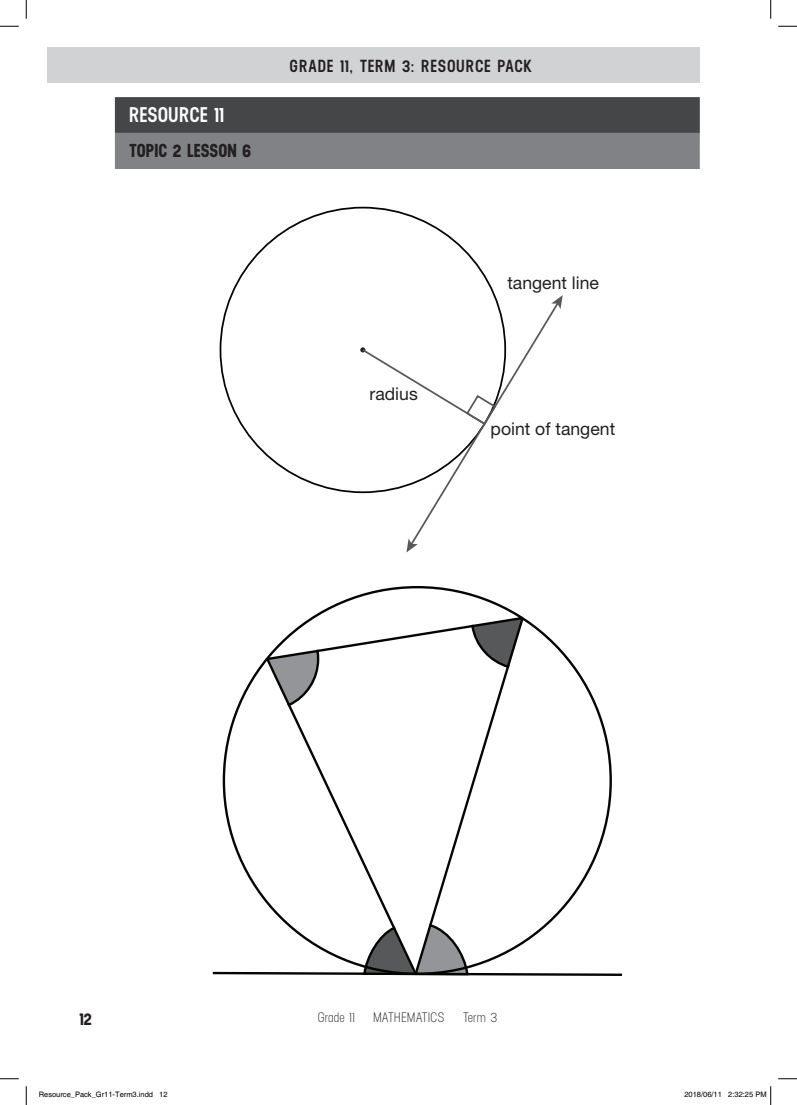
<style>
.page{position:relative;width:797px;height:1105px;background:#fff}
.page>*{position:absolute;margin:0;border:0;box-sizing:border-box;transform-origin:0 0}
.t1{font:600 21.25px "Neusa";letter-spacing:.01em;color:#fff}
.t2{font:700 18.75px "Neusa";letter-spacing:.005em;color:#231f20}
.t3{font:17.62px "Helvetica Neue LT Std";color:#231f20}
.t4{font:600 17.5px "Neusa";letter-spacing:.05em;color:#231f20}
.t5{font:700 17.5px "Neusa";color:#231f20}
.t6{font:13.75px "Neusa";color:#231f20}
.t7{font:7.5px "Helvetica";color:#000}
</style>
<div class="page">
<div style="left:48px;top:48px;width:651px;height:35px;background:#d1d2d4"></div>
<div style="left:115px;top:97px;width:584px;height:36px;background:#454647"></div>
<div style="left:115px;top:133px;width:584px;height:36px;background:#808285"></div>
<svg style="left:360px;top:301px;width:196px;height:237px"></svg>
<svg style="left:406px;top:538px;width:12px;height:14px"></svg>
<svg style="left:551px;top:295px;width:11px;height:14px"></svg>
<svg style="left:465px;top:394px;width:32px;height:32px"></svg>
<svg style="left:221px;top:586px;width:392px;height:390px"></svg>
<svg style="left:0;top:25px;width:19px;height:2px"></svg>
<svg style="left:778px;top:25px;width:19px;height:2px"></svg>
<svg style="left:0;top:1078px;width:19px;height:1px"></svg>
<svg style="left:778px;top:1078px;width:19px;height:1px"></svg>
<svg style="left:25px;top:0;width:2px;height:19px"></svg>
<svg style="left:25px;top:1086px;width:2px;height:19px"></svg>
<svg style="left:770px;top:0;width:1px;height:19px"></svg>
<svg style="left:770px;top:1086px;width:1px;height:19px"></svg>
<h1 class="t1" style="left:129px;top:100px;width:96px">RESOURCE 11</h1>
<h2 class="t2" style="left:129px;top:138px;width:123px">TOPIC 2 LESSON 6</h2>
<h3 class="t4" style="left:289px;top:54px;width:244px">GRADE 11, TERM 3: RESOURCE PACK</h3>
<h3 class="t3" style="left:369px;top:383px;width:50px">radius</h3>
<h3 class="t3" style="left:507px;top:272px;width:93px">tangent line</h3>
<h3 class="t3" style="left:490px;top:418px;width:126px">point of tangent</h3>
<h3 class="t5" style="left:79px;top:1006px;width:14px">12</h3>
<h3 class="t6" style="left:317px;top:1009px;width:39px">Grade 11</h3>
<h3 class="t6" style="left:373px;top:1009px;width:73px">MATHEMATICS</h3>
<h3 class="t6" style="left:463px;top:1009px;width:36px">Term 3</h3>
<p class="t7" style="left:39px;top:1090px;width:130px">Resource_Pack_Gr11-Term3.indd 12</p>
<p class="t7" style="left:684px;top:1090px;width:84px">2018/06/11 2:32:25 PM</p>
</div>
